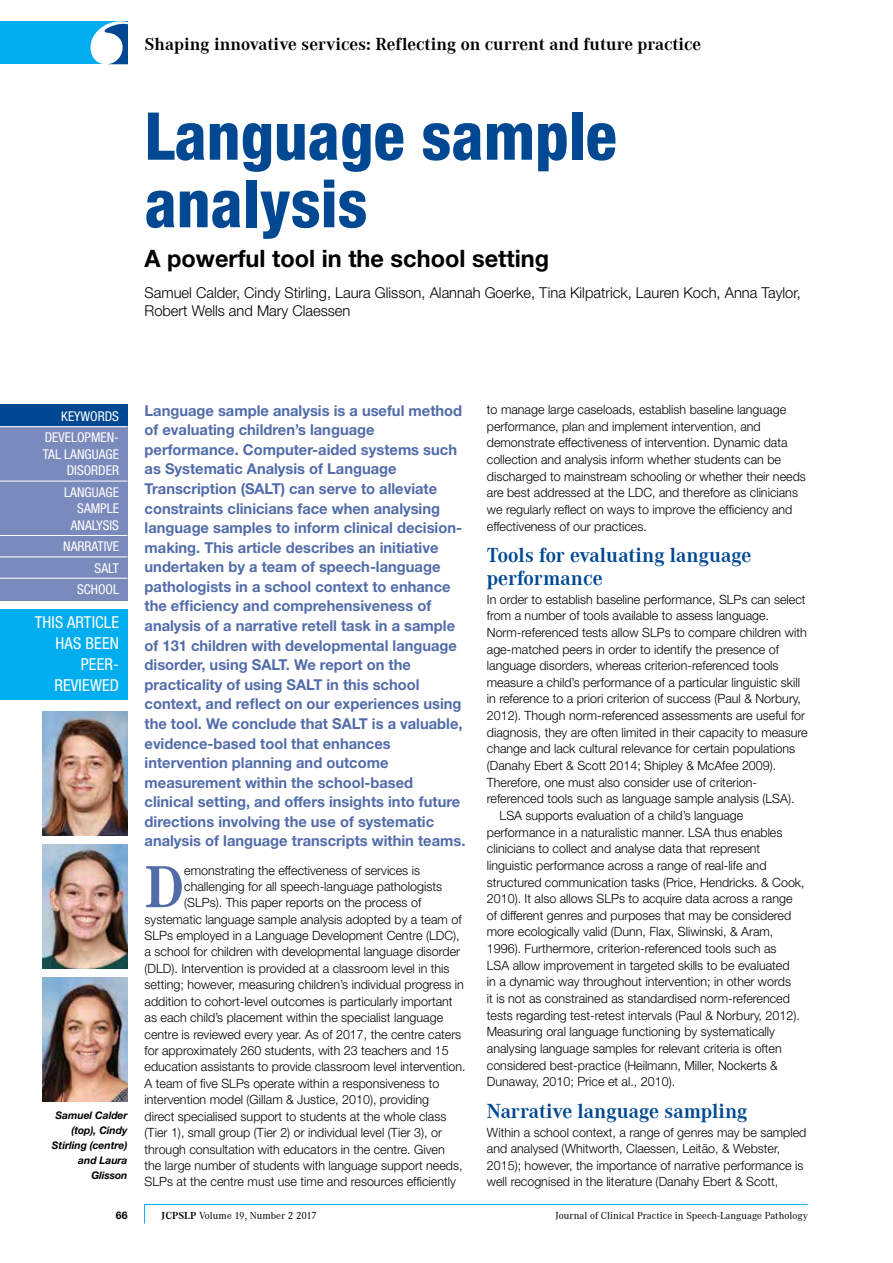
<style>
.page{position:relative;width:893px;height:1263px;background:#fff}
.page>*{position:absolute;margin:0;border:0;box-sizing:border-box;transform-origin:0 0}
.t1{font:800 condensed 66px/67.5px "Helvetica Neue";color:#004892}
.t2{font:700 61.5px "Corporate A";color:#526caa}
.t3{font:700 24px "Helvetica Neue";color:#000}
.t4{font:700 21px/22.8px "Corporate A";color:#004892}
.t5{font:700 18px "Corporate A";color:#000}
.t6{font:condensed 16.5px/21px "Helvetica Neue";letter-spacing:.01em;color:#fff;text-align:right}
.t7{font:700 15px/19.6px "Helvetica Neue";color:#526caa}
.t8{font:300 15px/18px "Helvetica Neue";color:#000}
.t9{font:condensed 13.5px/21.5px "Helvetica Neue";color:#fff;text-align:right}
.t10{font:300 12.75px/16.6px "Helvetica Neue";color:#000}
.t11{font:10.5px "Corporate A";letter-spacing:.005em;color:#000}
.t12{font:italic 700 10.5px/15px "Helvetica Neue";color:#000;text-align:right}
.t13{font:700 10.5px "Helvetica Neue";color:#000}
.s1{font-weight:700}
</style>
<div class="page">
<div style="left:0;top:21px;width:128px;height:43px;background:#00aeef"></div>
<svg style="left:90px;top:21px;width:38px;height:43px;background:#91c0de"></svg>
<svg style="left:144px;top:1204px;width:664px;height:20px"></svg>
<img style="left:43px;top:977px;width:85px;height:124px">
<img style="left:43px;top:844px;width:85px;height:124px">
<img style="left:43px;top:711px;width:85px;height:125px">
<div style="left:0;top:609px;width:128px;height:90px;background:#00aeef"></div>
<div style="left:0;top:404px;width:128px;height:23px;background:#004892"></div>
<div style="left:0;top:427px;width:128px;height:174px;background:#7a8abd"></div>
<hr style="left:0;top:426px;width:128px;height:1px;background:#fff">
<hr style="left:0;top:481px;width:128px;height:1px;background:#fff">
<hr style="left:0;top:535px;width:128px;height:1px;background:#fff">
<hr style="left:0;top:556px;width:128px;height:1px;background:#fff">
<hr style="left:0;top:578px;width:128px;height:1px;background:#fff">
<h3 class="t5" style="left:145px;top:34px;width:558px">Shaping innovative services: Reflecting on current and future practice</h3>
<h1 class="t1" style="left:145px;top:101px;width:474px">Language sample analysis</h1>
<h3 class="t3" style="left:145px;top:244px;width:406px">A powerful tool in the school setting</h3>
<p class="t8" style="left:145px;top:283px;width:658px">Samuel Calder, Cindy Stirling, Laura Glisson, Alannah Goerke, Tina Kilpatrick, Lauren Koch, Anna Taylor,<br>Robert Wells and Mary Claessen</p>
<p class="t9" style="left:45px;top:405px;width:76px">KEYWORDS<br>DEVELOPMEN-</p>
<p class="t9" style="left:43px;top:446px;width:78px;line-height:16.5px">TAL LANGUAGE<br>DISORDER</p>
<p class="t9" style="left:64px;top:484px;width:56px;line-height:16.5px">LANGUAGE<br>SAMPLE<br>ANALYSIS</p>
<p class="t9" style="left:63px;top:536px;width:57px">NARRATIVE<br>SALT<br>SCHOOL</p>
<p class="t6" style="left:35px;top:612px;width:86px">THIS ARTICLE<br>HAS BEEN<br>PEER-<br>REVIEWED</p>
<p class="t12" style="left:52px;top:1107px;width:77px">Samuel Calder (top), Cindy<br>Stirling (centre) and Laura<br>Glisson</p>
<p class="t7" style="left:145px;top:400px;width:322px">Language sample analysis is a useful method of evaluating children’s language performance. Computer-aided systems such as Systematic Analysis of Language Transcription (SALT) can serve to alleviate constraints clinicians face when analysing language samples to inform clinical decision&shy;making. This article describes an initiative undertaken by a team of speech-language pathologists in a school context to enhance the efficiency and comprehensiveness of analysis of a narrative retell task in a sample of 131 children with developmental language disorder, using SALT. We report on the practicality of using SALT in this school context, and reflect on our experiences using the tool. We conclude that SALT is a valuable, evidence-based tool that enhances intervention planning and outcome measurement within the school-based clinical setting, and offers insights into future directions involving the use of systematic analysis of language transcripts within teams.</p>
<h2 class="t2" style="left:145px;top:853px;width:41px">D</h2>
<p class="t10" style="left:184px;top:861px;width:237px">emonstrating the effectiveness of services is</p>
<p class="t10" style="left:184px;top:878px;width:259px">challenging for all speech-language pathologists</p>
<p class="t10" style="left:184px;top:894px;width:239px">(SLPs). This paper reports on the process of</p>
<p class="t10" style="left:145px;top:910px;width:319px">systematic language sample analysis adopted by a team of</p>
<p class="t10" style="left:145px;top:927px;width:317px">SLPs employed in a Language Development Centre (LDC),</p>
<p class="t10" style="left:145px;top:943px;width:317px">a school for children with developmental language disorder</p>
<p class="t10" style="left:145px;top:960px;width:307px">(DLD). Intervention is provided at a classroom level in this</p>
<p class="t10" style="left:145px;top:976px;width:321px">setting; however, measuring children’s individual progress in</p>
<p class="t10" style="left:145px;top:992px;width:310px">addition to cohort-level outcomes is particularly important</p>
<p class="t10" style="left:145px;top:1009px;width:300px">as each child’s placement within the specialist language</p>
<p class="t10" style="left:145px;top:1025px;width:318px">centre is reviewed every year. As of 2017, the centre caters</p>
<p class="t10" style="left:145px;top:1042px;width:306px">for approximately 260 students, with 23 teachers and 15</p>
<p class="t10" style="left:145px;top:1058px;width:323px">education assistants to provide classroom level intervention.</p>
<p class="t10" style="left:145px;top:1075px;width:296px">A team of five SLPs operate within a responsiveness to</p>
<p class="t10" style="left:145px;top:1091px;width:286px">intervention model (Gillam &amp; Justice, 2010), providing</p>
<p class="t10" style="left:145px;top:1107px;width:303px">direct specialised support to students at the whole class</p>
<p class="t10" style="left:145px;top:1124px;width:299px">(Tier 1), small group (Tier 2) or individual level (Tier 3), or</p>
<p class="t10" style="left:145px;top:1140px;width:302px">through consultation with educators in the centre. Given</p>
<p class="t10" style="left:145px;top:1157px;width:319px">the large number of students with language support needs,</p>
<p class="t10" style="left:145px;top:1173px;width:313px">SLPs at the centre must use time and resources efficiently</p>
<p class="t10" style="left:487px;top:401px;width:320px">to manage large caseloads, establish baseline language performance, plan and implement intervention, and demonstrate effectiveness of intervention. Dynamic data collection and analysis inform whether students can be discharged to mainstream schooling or whether their needs are best addressed at the LDC, and therefore as clinicians we regularly reflect on ways to improve the efficiency and effectiveness of our practices.</p>
<h3 class="t4" style="left:487px;top:544px;width:266px">Tools for evaluating language performance</h3>
<p class="t10" style="left:487px;top:590px;width:320px">In order to establish baseline performance, SLPs can select</p>
<p class="t10" style="left:487px;top:607px;width:284px">from a number of tools available to assess language.</p>
<p class="t10" style="left:487px;top:624px;width:321px">Norm-referenced tests allow SLPs to compare children with</p>
<p class="t10" style="left:487px;top:640px;width:294px">age-matched peers in order to identify the presence of</p>
<p class="t10" style="left:487px;top:657px;width:293px">language disorders, whereas criterion-referenced tools</p>
<p class="t10" style="left:487px;top:674px;width:315px">measure a child’s performance of a particular linguistic skill</p>
<p class="t10" style="left:487px;top:690px;width:316px">in reference to a priori criterion of success (Paul &amp; Norbury,</p>
<p class="t10" style="left:487px;top:707px;width:320px">2012). Though norm-referenced assessments are useful for</p>
<p class="t10" style="left:487px;top:724px;width:322px">diagnosis, they are often limited in their capacity to measure</p>
<p class="t10" style="left:487px;top:740px;width:310px">change and lack cultural relevance for certain populations</p>
<p class="t10" style="left:487px;top:757px;width:291px">(Danahy Ebert &amp; Scott 2014; Shipley &amp; McAfee 2009).</p>
<p class="t10" style="left:487px;top:773px;width:272px">Therefore, one must also consider use of criterion-</p>
<p class="t10" style="left:487px;top:790px;width:309px">referenced tools such as language sample analysis (LSA).</p>
<p class="t10" style="left:500px;top:807px;width:245px">LSA supports evaluation of a child’s language</p>
<p class="t10" style="left:487px;top:823px;width:297px">performance in a naturalistic manner. LSA thus enables</p>
<p class="t10" style="left:487px;top:840px;width:275px">clinicians to collect and analyse data that represent</p>
<p class="t10" style="left:487px;top:857px;width:281px">linguistic performance across a range of real-life and</p>
<p class="t10" style="left:487px;top:873px;width:319px">structured communication tasks (Price, Hendricks. &amp; Cook,</p>
<p class="t10" style="left:487px;top:890px;width:307px">2010). It also allows SLPs to acquire data across a range</p>
<p class="t10" style="left:487px;top:907px;width:306px">of different genres and purposes that may be considered</p>
<p class="t10" style="left:487px;top:923px;width:288px">more ecologically valid (Dunn, Flax, Sliwinski, &amp; Aram,</p>
<p class="t10" style="left:487px;top:940px;width:291px">1996). Furthermore, criterion-referenced tools such as</p>
<p class="t10" style="left:487px;top:956px;width:304px">LSA allow improvement in targeted skills to be evaluated</p>
<p class="t10" style="left:487px;top:973px;width:306px">in a dynamic way throughout intervention; in other words</p>
<p class="t10" style="left:487px;top:990px;width:304px">it is not as constrained as standardised norm-referenced</p>
<p class="t10" style="left:487px;top:1006px;width:314px">tests regarding test-retest intervals (Paul &amp; Norbury, 2012).</p>
<p class="t10" style="left:487px;top:1023px;width:290px">Measuring oral language functioning by systematically</p>
<p class="t10" style="left:487px;top:1040px;width:296px">analysing language samples for relevant criteria is often</p>
<p class="t10" style="left:487px;top:1056px;width:292px">considered best-practice (Heilmann, Miller, Nockerts &amp;</p>
<p class="t10" style="left:487px;top:1073px;width:190px">Dunaway, 2010; Price et al., 2010).</p>
<h3 class="t4" style="left:487px;top:1099px;width:262px">Narrative language sampling</h3>
<p class="t10" style="left:487px;top:1123px;width:321px">Within a school context, a range of genres may be sampled and analysed (Whitworth, Claessen, Leitão, &amp; Webster, 2015); however, the importance of narrative performance is well recognised in the literature (Danahy Ebert &amp; Scott,</p>
<p class="t13" style="left:116px;top:1208px;width:13px">66</p>
<p class="t11" style="left:162px;top:1209px;width:157px"><span class="s1">JCPSLP</span> Volume 19, Number 2 2017</p>
<p class="t11" style="left:555px;top:1209px;width:254px">Journal of Clinical Practice in Speech-Language Pathology</p>
</div>
